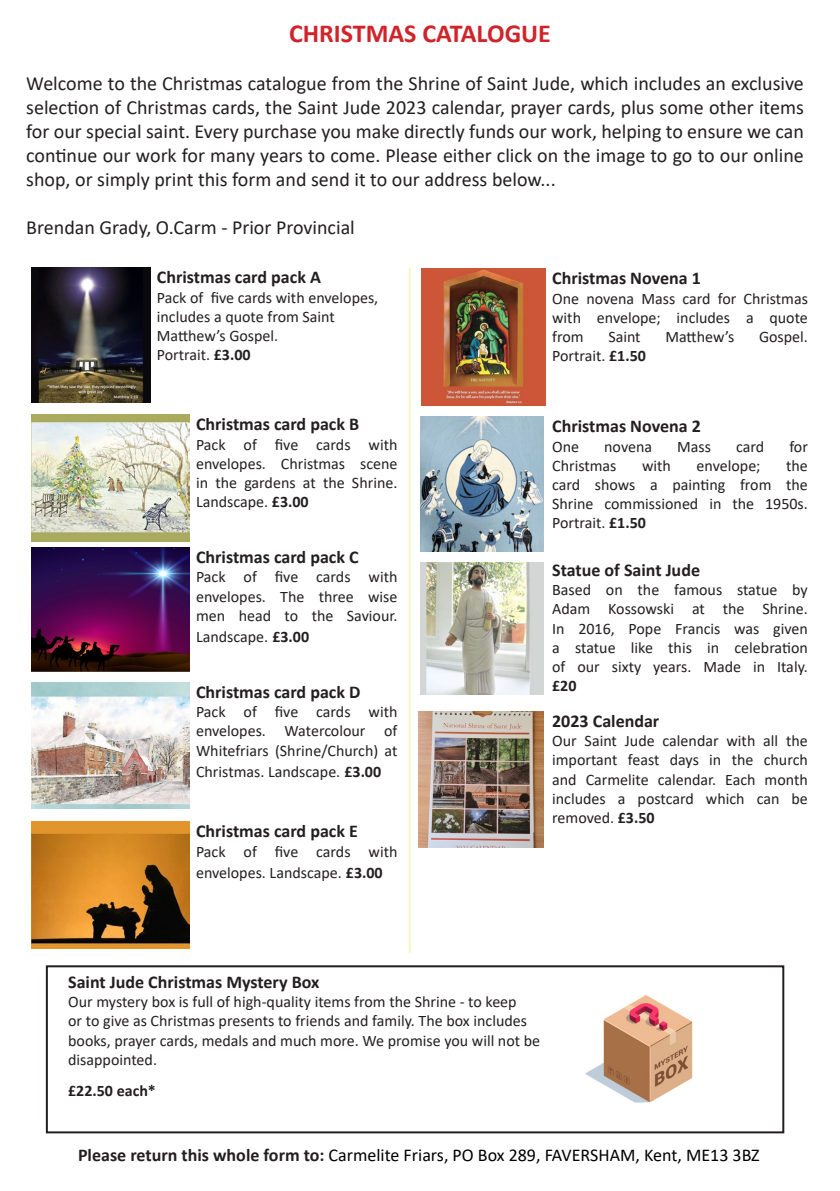
<style>
.page{position:relative;width:840px;height:1191px;background:#fff}
.page>*{position:absolute;margin:0;border:0;box-sizing:border-box;transform-origin:0 0}
.t1{font:700 26px "Calibri";color:#d1232a}
.t2{font:20px/24px "Calibri";color:#231f20;text-align:justify}
.t3{font:700 18px "Calibri";color:#231f20}
.t4{font:18px "Calibri";color:#000}
.t5{font:16px/19.2px "Calibri";color:#231f20;text-align:justify}
.t6{font:700 16px "Calibri";color:#231f20}
.s1{font-weight:700}
.s2{font-weight:700;color:#231f20}
</style>
<div class="page">
<img style="left:32px;top:268px;width:118px;height:134px">
<img style="left:32px;top:415px;width:157px;height:126px">
<img style="left:32px;top:547px;width:157px;height:125px">
<img style="left:32px;top:682px;width:157px;height:127px">
<img style="left:420px;top:417px;width:123px;height:134px">
<img style="left:418px;top:711px;width:125px;height:137px">
<div style="left:46px;top:965px;width:737px;height:168px;border:2px solid #231f20"></div>
<hr style="left:408px;top:268px;width:2px;height:684px;background:#f7f6c0">
<img style="left:32px;top:822px;width:157px;height:126px">
<img style="left:421px;top:269px;width:124px;height:136px">
<img style="left:585px;top:995px;width:108px;height:108px">
<img style="left:420px;top:562px;width:123px;height:133px">
<p class="t1" style="left:289px;top:15px;width:263px">CHRISTMAS CATALOGUE</p>
<p class="t2" style="left:26px;top:70px;width:778px">Welcome to the Christmas catalogue from the Shrine of Saint Jude, which includes an exclusive selection of Christmas cards, the Saint Jude 2023 calendar, prayer cards, plus some other items for our special saint. Every purchase you make directly funds our work, helping to ensure we can continue our work for many years to come. Please either click on the image to go to our online shop, or simply print this form and send it to our address below...</p>
<p class="t2" style="left:26px;top:214px;width:330px">Brendan Grady, O.Carm - Prior Provincial</p>
<p class="t3" style="left:157px;top:265px;width:165px">Christmas card pack A</p>
<p class="t5" style="left:157px;top:287px;width:223px;text-align:left">Pack of five cards with envelopes, includes a quote from Saint<br>Matthew’s Gospel.<br>Portrait. <span class="s1">£3.00</span></p>
<p class="t3" style="left:196px;top:411px;width:165px">Christmas card pack B</p>
<p class="t5" style="left:196px;top:434px;width:203px">Pack of five cards with envelopes. Christmas scene in the gardens at the Shrine.<br>Landscape. <span class="s1">£3.00</span></p>
<p class="t3" style="left:196px;top:544px;width:164px">Christmas card pack C</p>
<p class="t5" style="left:196px;top:567px;width:203px">Pack of five cards with envelopes. The three wise men head to the Saviour.</p>
<p class="t5" style="left:196px;top:627px;width:114px">Landscape. <span class="s1">£3.00</span></p>
<p class="t3" style="left:196px;top:679px;width:166px">Christmas card pack D</p>
<p class="t5" style="left:196px;top:702px;width:203px">Pack of five cards with envelopes. Watercolour of Whitefriars (Shrine/Church) at</p>
<p class="t5" style="left:196px;top:762px;width:186px">Christmas. Landscape. <span class="s1">£3.00</span></p>
<p class="t3" style="left:196px;top:818px;width:163px">Christmas card pack E</p>
<p class="t5" style="left:196px;top:840px;width:203px;line-height:21.6px">Pack of five cards with envelopes. Landscape. <span class="s1">£3.00</span></p>
<p class="t3" style="left:552px;top:266px;width:150px">Christmas Novena 1</p>
<p class="t5" style="left:552px;top:288px;width:257px">One novena Mass card for Christmas with envelope; includes a quote from</p>
<p class="t5" style="left:608px;top:327px;width:34px">Saint</p>
<p class="t5" style="left:665px;top:327px;width:70px">Matthew’s</p>
<p class="t5" style="left:758px;top:327px;width:50px">Gospel.</p>
<p class="t5" style="left:552px;top:346px;width:95px">Portrait. <span class="s1">£1.50</span></p>
<p class="t3" style="left:552px;top:413px;width:150px">Christmas Novena 2</p>
<p class="t5" style="left:552px;top:436px;width:28px">One</p>
<p class="t5" style="left:604px;top:436px;width:49px">novena</p>
<p class="t5" style="left:676px;top:436px;width:35px">Mass</p>
<p class="t5" style="left:735px;top:436px;width:30px">card</p>
<p class="t5" style="left:788px;top:436px;width:20px">for</p>
<p class="t5" style="left:552px;top:455px;width:66px">Christmas</p>
<p class="t5" style="left:641px;top:455px;width:30px">with</p>
<p class="t5" style="left:696px;top:455px;width:65px">envelope;</p>
<p class="t5" style="left:552px;top:455px;width:257px;text-indent:234px">the card shows a painting from the Shrine commissioned in the 1950s.<br>Portrait. <span class="s1">£1.50</span></p>
<p class="t3" style="left:552px;top:557px;width:149px">Statue of Saint Jude</p>
<p class="t5" style="left:552px;top:580px;width:257px">Based on the famous statue by Adam Kossowski at the Shrine.<br>In 2016, Pope Francis was given a statue like this in celebration of our sixty years. Made in Italy. <span class="s1">£20</span></p>
<p class="t3" style="left:552px;top:708px;width:109px">2023 Calendar</p>
<p class="t5" style="left:552px;top:731px;width:257px">Our Saint Jude calendar with all the important feast days in the church and Carmelite calendar. Each month includes a postcard which can be removed. <span class="s1">£3.50</span></p>
<p class="t3" style="left:68px;top:969px;width:252px">Saint Jude Christmas Mystery Box</p>
<p class="t5" style="left:68px;top:992px;width:473px;text-align:left">Our mystery box is full of high-quality items from the Shrine - to keep<br>or to give as Christmas presents to friends and family. The box includes books, prayer cards, medals and much more. We promise you will not be disappointed.</p>
<p class="t6" style="left:68px;top:1079px;width:89px">£22.50 each*</p>
<p class="t4" style="left:78px;top:1142px;width:682px"><span class="s2">Please return this whole form to:</span> Carmelite Friars, PO Box 289, FAVERSHAM, Kent, ME13 3BZ</p>
</div>
